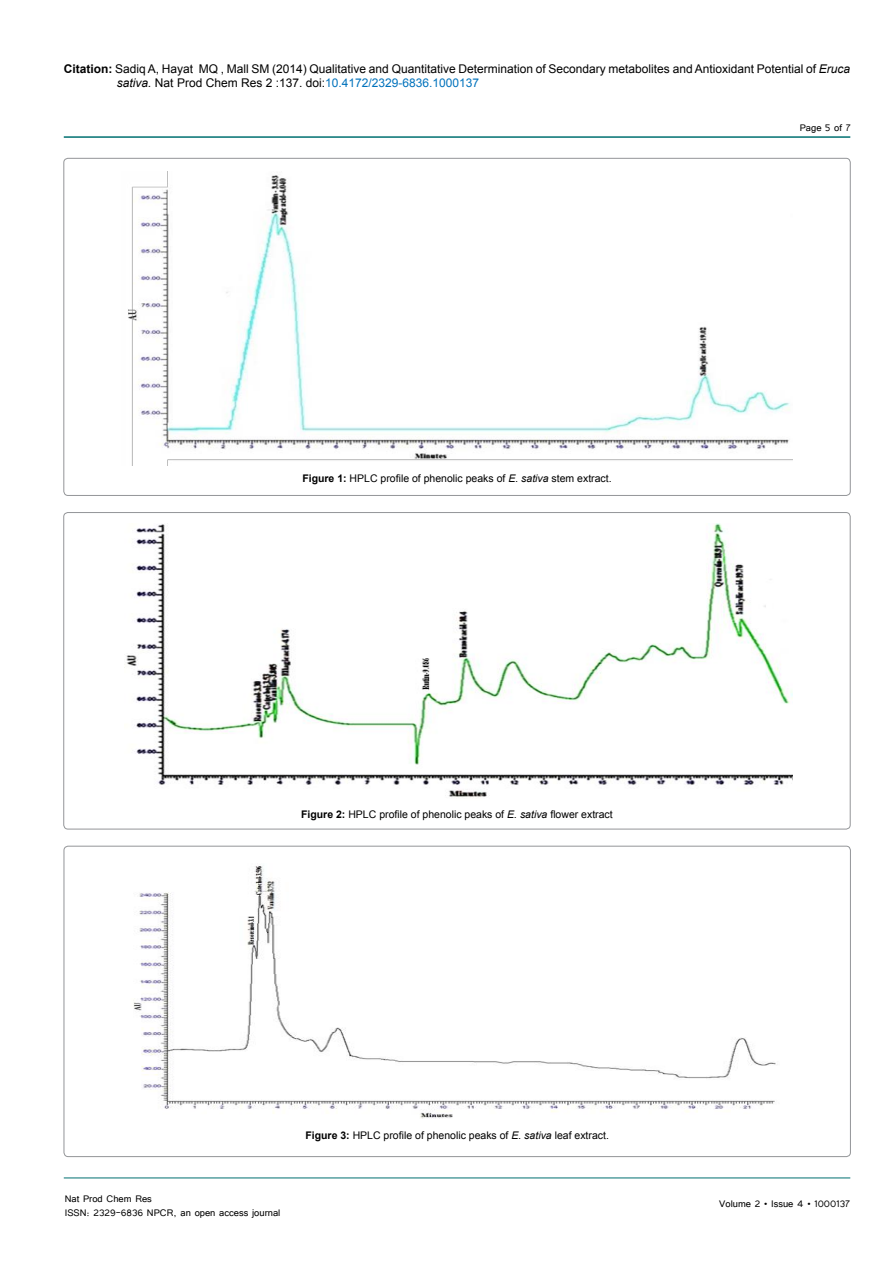
<style>
.page{position:relative;width:893px;height:1263px;background:#fff}
.page>*{position:absolute;margin:0;border:0;box-sizing:border-box;transform-origin:0 0}
.t1{font:12px/14.4px "Arial";color:#000}
.t2{font:12px/14.4px "Tunga";color:#000}
.t3{font:10.5px "Arial";color:#000}
.s1{font-weight:700}
.s2{font-style:italic}
.s3{color:#0072bc}
</style>
<div class="page">
<hr style="left:64px;top:1178px;width:786px;height:1px;background:#007071">
<hr style="left:64px;top:136px;width:786px;height:2px;background:#007071">
<img style="left:128px;top:172px;width:664px;height:294px">
<img style="left:124px;top:523px;width:668px;height:275px">
<img style="left:133px;top:866px;width:643px;height:253px">
<p class="t1" style="left:117px;top:61px;width:735px;text-indent:-53px"><span class="s1">Citation:</span> Sadiq A, Hayat MQ , Mall SM (2014) Qualitative and Quantitative Determination of Secondary metabolites and Antioxidant Potential of <span class="s2">Eruca sativa.</span> Nat Prod Chem Res 2 :137. doi:<span class="s3">10.4172/2329-6836.1000137</span></p>
<p class="t2" style="left:800px;top:119px;width:52px">Page 5 of 7</p>
<p class="t3" style="left:302px;top:472px;width:311px"><span class="s1">Figure 1:</span> HPLC profile of phenolic peaks of <span class="s2">E. sativa</span> stem extract.</p>
<p class="t3" style="left:301px;top:808px;width:313px"><span class="s1">Figure 2:</span> HPLC profile of phenolic peaks of <span class="s2">E. sativa</span> flower extract</p>
<p class="t2" style="left:65px;top:1190px;width:217px">Nat Prod Chem Res<br>ISSN: 2329-6836 NPCR, an open access journal</p>
<p class="t3" style="left:305px;top:1129px;width:305px"><span class="s1">Figure 3:</span> HPLC profile of phenolic peaks of <span class="s2">E. sativa</span> leaf extract.</p>
<p class="t2" style="left:719px;top:1196px;width:132px">Volume 2 • Issue 4 • 1000137</p>
</div>
